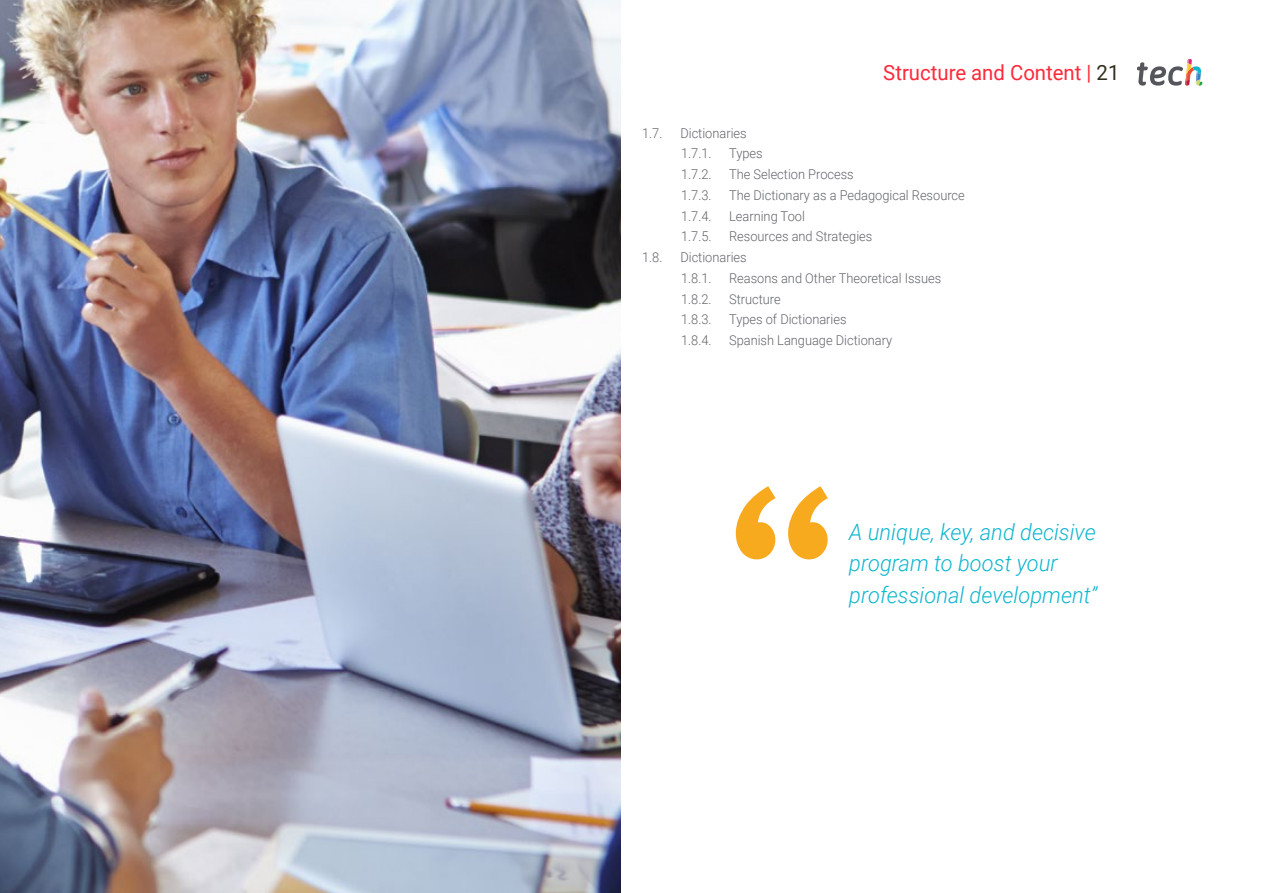
<style>
.page{position:relative;width:1263px;height:893px;background:#fff}
.page>*{position:absolute;margin:0;border:0;box-sizing:border-box;transform-origin:0 0}
.t1{font:italic 300 22.5px/31.5px "Roboto";color:#0fb6cf}
.t2{font:21px "Roboto";color:#ff293a}
.t3{font:300 13.5px/20.7px "Roboto";color:#61646a;scale:.95 1}
.s1{color:#312e20}
</style>
<div class="page">
<img style="left:0;top:0;width:621px;height:893px">
<svg style="left:736px;top:486px;width:92px;height:73px"></svg>
<svg style="left:1137px;top:59px;width:65px;height:27px"></svg>
<p class="t3" style="left:642px;top:122px;width:23px">1.7.</p>
<p class="t3" style="left:680px;top:122px;width:71px">Dictionaries<br>1.7.1.</p>
<p class="t3" style="left:729px;top:143px;width:37px">Types</p>
<h2 class="t2" style="left:883px;top:57px;width:238px">Structure and Content | <span class="s1">21</span></h2>
<p class="t3" style="left:681px;top:164px;width:34px">1.7.2.</p>
<p class="t3" style="left:729px;top:164px;width:133px">The Selection Process</p>
<p class="t3" style="left:681px;top:184px;width:34px">1.7.3.</p>
<p class="t3" style="left:729px;top:184px;width:250px">The Dictionary as a Pedagogical Resource</p>
<p class="t3" style="left:681px;top:205px;width:34px">1.7.4.</p>
<p class="t3" style="left:729px;top:205px;width:81px">Learning Tool</p>
<p class="t3" style="left:681px;top:226px;width:34px">1.7.5.</p>
<p class="t3" style="left:729px;top:226px;width:152px">Resources and Strategies</p>
<p class="t3" style="left:642px;top:247px;width:23px">1.8.</p>
<p class="t3" style="left:680px;top:247px;width:71px">Dictionaries<br>1.8.1.</p>
<p class="t3" style="left:729px;top:267px;width:225px">Reasons and Other Theoretical Issues</p>
<p class="t3" style="left:681px;top:288px;width:34px">1.8.2.</p>
<p class="t3" style="left:729px;top:288px;width:56px">Structure</p>
<p class="t3" style="left:681px;top:309px;width:34px">1.8.3.</p>
<p class="t3" style="left:729px;top:309px;width:125px">Types of Dictionaries</p>
<p class="t3" style="left:681px;top:330px;width:34px">1.8.4.</p>
<p class="t3" style="left:729px;top:330px;width:173px">Spanish Language Dictionary</p>
<h1 class="t1" style="left:849px;top:515px;width:250px">A unique, key, and decisive program to boost your professional development”</h1>
</div>
